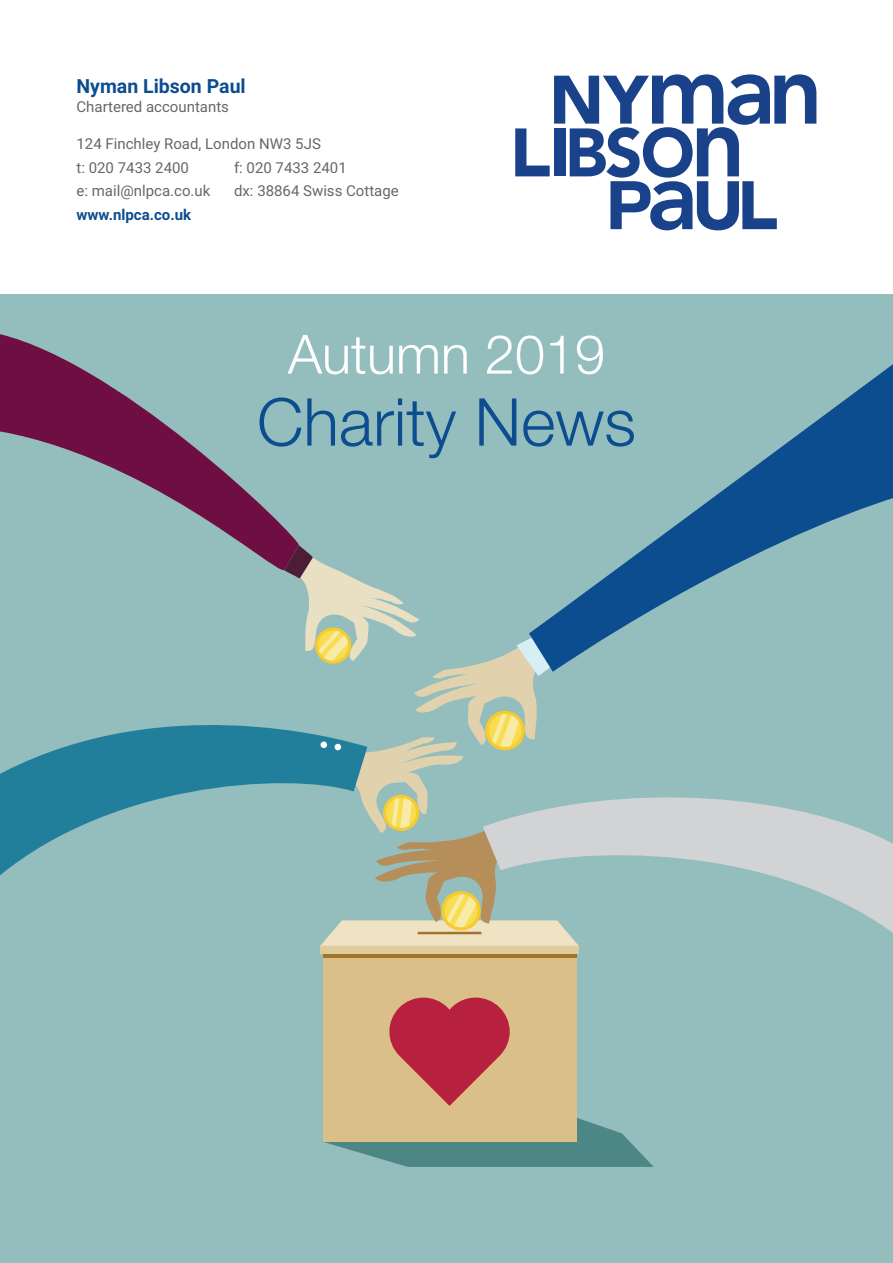
<style>
.page{position:relative;width:893px;height:1263px;background:#fff}
.page>*{position:absolute;margin:0;border:0;box-sizing:border-box;transform-origin:0 0}
.t1{font:300 66px "Helvetica Neue";color:#0c4d90}
.t2{font:300 54px "Helvetica Neue";color:#fff}
.t3{font:700 19.5px "Roboto";color:#0c4d90}
.t4{font:15px/23.7px "Roboto";color:#666766}
.t5{font:700 15px "Roboto";color:#0c4d90}
</style>
<div class="page">
<div style="left:0;top:294px;width:893px;height:969px;background:#93bebd"></div>
<svg style="left:322px;top:1117px;width:332px;height:50px"></svg>
<div style="left:323px;top:954px;width:253px;height:188px;background:#dbbf89"></div>
<svg style="left:389px;top:997px;width:121px;height:109px"></svg>
<div style="left:320px;top:945px;width:259px;height:9px;background:#dfcc9c"></div>
<hr style="left:323px;top:954px;width:253px;height:3px;background:#a3732a">
<svg style="left:579px;top:797px;width:314px;height:136px"></svg>
<svg style="left:0;top:725px;width:284px;height:151px"></svg>
<svg style="left:0;top:334px;width:299px;height:237px"></svg>
<svg style="left:284px;top:545px;width:295px;height:401px"></svg>
<svg style="left:529px;top:364px;width:364px;height:308px"></svg>
<svg style="left:515px;top:74px;width:301px;height:156px"></svg>
<h3 class="t3" style="left:77px;top:72px;width:171px">Nyman Libson Paul</h3>
<p class="t4" style="left:77px;top:95px;width:154px">Chartered accountants</p>
<p class="t4" style="left:77px;top:131px;width:246px">124 Finchley Road, London NW3 5JS t: 020 7433 2400</p>
<p class="t4" style="left:234px;top:155px;width:114px">f: 020 7433 2401</p>
<p class="t4" style="left:77px;top:179px;width:135px">e: mail@nlpca.co.uk</p>
<p class="t4" style="left:234px;top:179px;width:166px">dx: 38864 Swiss Cottage</p>
<p class="t5" style="left:77px;top:204px;width:116px">www.nlpca.co.uk</p>
<h2 class="t2" style="left:288px;top:321px;width:319px">Autumn 2019</h2>
<h1 class="t1" style="left:257px;top:382px;width:380px">Charity News</h1>
</div>
